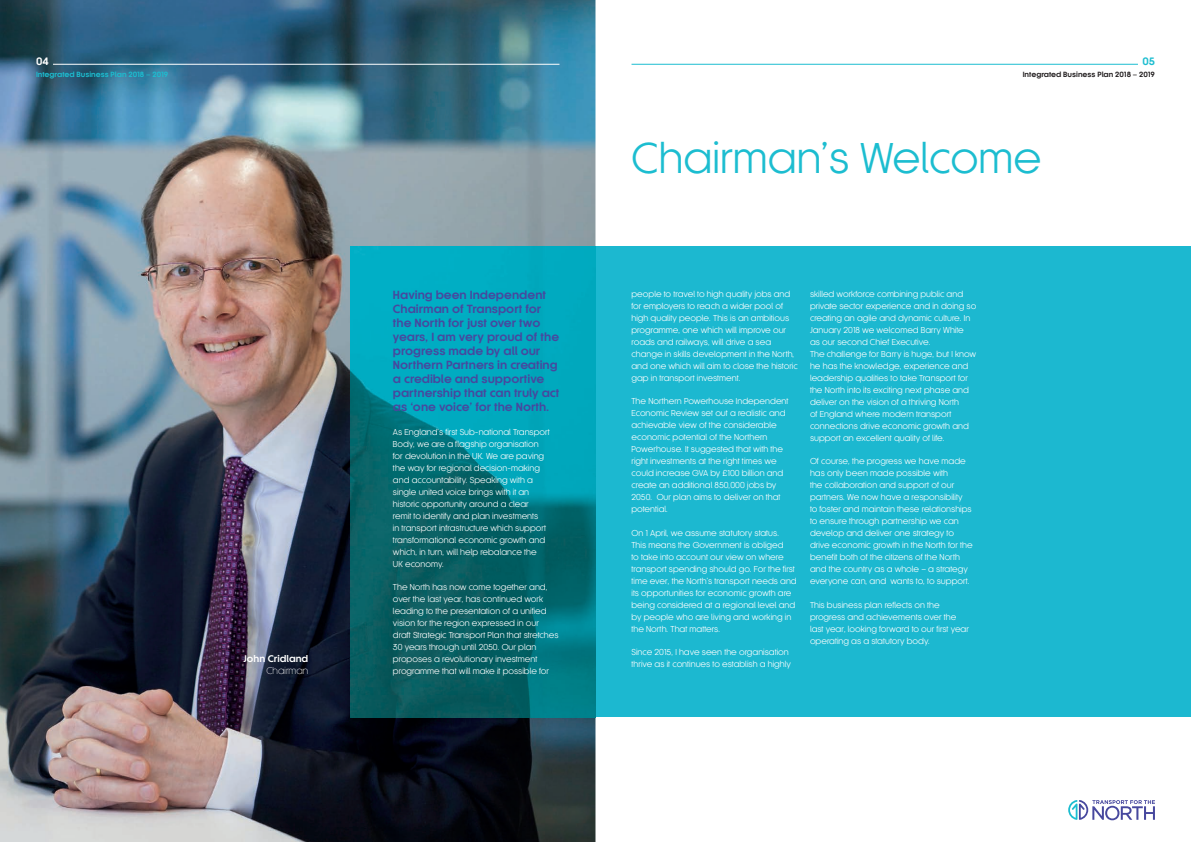
<style>
.page{position:relative;width:1191px;height:842px;background:#fff}
.page>*{position:absolute;margin:0;border:0;box-sizing:border-box;transform-origin:0 0}
.t1{font:40px "Korto";color:#1cbdd0}
.t2{font:700 11px/14px "Korto";color:#47489e}
.t3{font:700 10px "Korto";color:#1cbdd0}
.t4{font:700 10px "Korto";color:#fff}
.t5{font:700 9px "Korto";color:#fff}
.t6{font:300 9px "Korto";color:#fff}
.t7{font:8px/12px "Korto";color:#fff}
.t8{font:700 7px "Korto";color:#231f20}
.t9{font:700 7px "Korto";color:#1cbdd0}
</style>
<div class="page">
<img style="left:0;top:0;width:595px;height:842px">
<hr style="left:631px;top:64px;width:507px;height:1px;background:#1cbdd0">
<hr style="left:53px;top:64px;width:506px;height:1px;background:#fff">
<div style="left:595px;top:247px;width:596px;height:470px;background:#1cb8d0"></div>
<img style="left:351px;top:247px;width:244px;height:470px">
<svg style="left:1068px;top:800px;width:87px;height:20px"></svg>
<p class="t4" style="left:36px;top:55px;width:14px">04</p>
<p class="t9" style="left:36px;top:70px;width:134px">Integrated Business Plan 2018 – 2019</p>
<p class="t5" style="left:243px;top:653px;width:66px">John Cridland</p>
<p class="t6" style="left:266px;top:665px;width:43px">Chairman</p>
<p class="t2" style="left:393px;top:288px;width:168px">Having been Independent<br>Chairman of Transport for the North for just over two years, I am very proud of the progress made by all our<br>Northern Partners in creating a credible and supportive partnership that can truly act as ‘one voice’ for the North.</p>
<p class="t7" style="left:393px;top:426px;width:158px">As England’s first Sub-national Transport Body, we are a flagship organisation for devolution in the UK. We are paving the way for regional decision-making and accountability. Speaking with a single united voice brings with it an historic opportunity around a clear<br>remit to identify and plan investments<br>in transport infrastructure which support transformational economic growth and which, in turn, will help rebalance the<br>UK economy.</p>
<p class="t7" style="left:393px;top:581px;width:167px">The North has now come together and, over the last year, has continued work leading to the presentation of a unified vision for the region expressed in our draft Strategic Transport Plan that stretches 30 years through until 2050. Our plan proposes a revolutionary investment programme that will make it possible for</p>
<p class="t3" style="left:1142px;top:55px;width:14px">05</p>
<p class="t8" style="left:1022px;top:70px;width:134px">Integrated Business Plan 2018 – 2019</p>
<h1 class="t1" style="left:631px;top:135px;width:412px">Chairman’s Welcome</h1>
<p class="t7" style="left:631px;top:288px;width:168px">people to travel to high quality jobs and for employers to reach a wider pool of high quality people. This is an ambitious programme, one which will improve our roads and railways, will drive a sea change in skills development in the North, and one which will aim to close the historic gap in transport investment.</p>
<p class="t7" style="left:631px;top:395px;width:159px">The Northern Powerhouse Independent Economic Review set out a realistic and achievable view of the considerable economic potential of the Northern Powerhouse. It suggested that with the right investments at the right times we could increase GVA by £100 billion and create an additional 850,000 jobs by 2050. Our plan aims to deliver on that potential.</p>
<p class="t7" style="left:631px;top:527px;width:167px">On 1 April, we assume statutory status.<br>This means the Government is obliged<br>to take into account our view on where transport spending should go. For the first time ever, the North’s transport needs and its opportunities for economic growth are being considered at a regional level and by people who are living and working in the North. That matters.</p>
<p class="t7" style="left:631px;top:646px;width:161px">Since 2015, I have seen the organisation thrive as it continues to establish a highly</p>
<p class="t7" style="left:810px;top:288px;width:168px">skilled workforce combining public and private sector experience and in doing so creating an agile and dynamic culture. In January 2018 we welcomed Barry White<br>as our second Chief Executive.<br>The challenge for Barry is huge, but I know he has the knowledge, experience and leadership qualities to take Transport for the North into its exciting next phase and deliver on the vision of a thriving North<br>of England where modern transport connections drive economic growth and support an excellent quality of life.</p>
<p class="t7" style="left:810px;top:455px;width:164px">Of course, the progress we have made has only been made possible with<br>the collaboration and support of our partners. We now have a responsibility<br>to foster and maintain these relationships to ensure through partnership we can develop and deliver one strategy to drive economic growth in the North for the benefit both of the citizens of the North and the country as a whole – a strategy everyone can, and wants to, to support.</p>
<p class="t7" style="left:810px;top:599px;width:160px">This business plan reflects on the progress and achievements over the last year, looking forward to our first year operating as a statutory body.</p>
</div>
